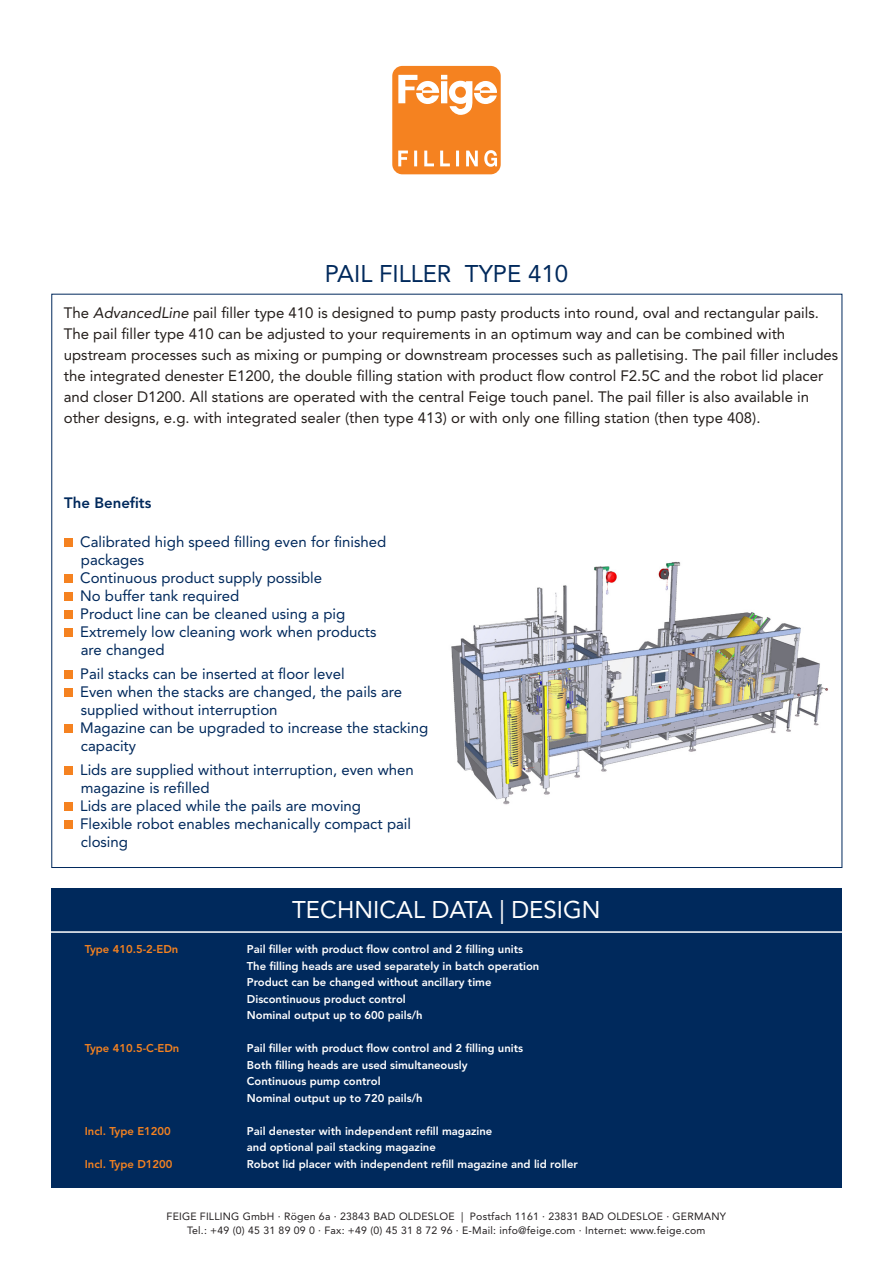
<style>
.page{position:relative;width:893px;height:1263px;background:#fff}
.page>*{position:absolute;margin:0;border:0;box-sizing:border-box;transform-origin:0 0}
.t1{font:24px "Avenir LT";color:#fff}
.t2{font:24px "Avenir LT";color:#00295c}
.t3{font:15px/21.1px "Avenir LT";color:#241e1b}
.t4{font:15px "Avenir LT";color:#00295c}
.t5{font:800 15px "Avenir LT Std";color:#00295c}
.t6{font:800 11.25px "Avenir LT Std";color:#fff}
.t7{font:800 11.25px "Avenir LT Std";color:#f58220}
.t8{font:10.5px "Avenir LT";letter-spacing:.02em;color:#231f20}
.s1{font-family:"Avenir";font-style:italic}
</style>
<div class="page">
<svg style="left:392px;top:66px;width:109px;height:108px"></svg>
<div style="left:51px;top:889px;width:791px;height:299px;background:#00295c"></div>
<img style="left:451px;top:562px;width:377px;height:243px">
<hr style="left:0;top:931px;width:893px;height:2px;background:#fff">
<div style="left:64px;top:538px;width:9px;height:9px;background:#f58220"></div>
<div style="left:64px;top:574px;width:9px;height:9px;background:#f58220"></div>
<div style="left:64px;top:592px;width:9px;height:9px;background:#f58220"></div>
<div style="left:64px;top:610px;width:9px;height:9px;background:#f58220"></div>
<div style="left:64px;top:628px;width:9px;height:9px;background:#f58220"></div>
<div style="left:64px;top:670px;width:9px;height:9px;background:#f58220"></div>
<div style="left:64px;top:688px;width:9px;height:9px;background:#f58220"></div>
<div style="left:64px;top:724px;width:9px;height:9px;background:#f58220"></div>
<div style="left:64px;top:766px;width:9px;height:9px;background:#f58220"></div>
<div style="left:64px;top:802px;width:9px;height:9px;background:#f58220"></div>
<div style="left:64px;top:820px;width:9px;height:9px;background:#f58220"></div>
<p class="t2" style="left:325px;top:259px;width:245px">PAIL FILLER TYPE 410</p>
<p class="t3" style="left:64px;top:302px;width:757px">The <span class="s1">AdvancedLine</span> pail filler type 410 is designed to pump pasty products into round, oval and rectangular pails.</p>
<p class="t3" style="left:64px;top:323px;width:776px">The pail filler type 410 can be adjusted to your requirements in an optimum way and can be combined with upstream processes such as mixing or pumping or downstream processes such as palletising. The pail filler includes the integrated denester E1200, the double filling station with product flow control F2.5C and the robot lid placer and closer D1200. All stations are operated with the central Feige touch panel. The pail filler is also available in other designs, e.g. with integrated sealer (then type 413) or with only one filling station (then type 408).</p>
<p class="t5" style="left:64px;top:494px;width:89px">The Benefits</p>
<p class="t4" style="left:80px;top:533px;width:308px">Calibrated high speed filling even for finished</p>
<p class="t4" style="left:81px;top:551px;width:65px">packages</p>
<p class="t4" style="left:80px;top:569px;width:244px">Continuous product supply possible</p>
<p class="t4" style="left:80px;top:587px;width:161px">No buffer tank required</p>
<p class="t4" style="left:80px;top:605px;width:267px">Product line can be cleaned using a pig</p>
<p class="t4" style="left:80px;top:623px;width:298px">Extremely low cleaning work when products</p>
<p class="t4" style="left:81px;top:641px;width:85px">are changed</p>
<p class="t4" style="left:80px;top:665px;width:266px">Pail stacks can be inserted at floor level</p>
<p class="t4" style="left:80px;top:683px;width:324px">Even when the stacks are changed, the pails are</p>
<p class="t4" style="left:81px;top:701px;width:198px">supplied without interruption</p>
<p class="t4" style="left:80px;top:719px;width:350px">Magazine can be upgraded to increase the stacking</p>
<p class="t4" style="left:81px;top:737px;width:57px">capacity</p>
<p class="t4" style="left:80px;top:761px;width:335px">Lids are supplied without interruption, even when</p>
<p class="t4" style="left:81px;top:779px;width:130px">magazine is refilled</p>
<p class="t4" style="left:80px;top:797px;width:282px">Lids are placed while the pails are moving</p>
<p class="t4" style="left:80px;top:815px;width:332px">Flexible robot enables mechanically compact pail</p>
<p class="t4" style="left:81px;top:833px;width:49px">closing</p>
<p class="t1" style="left:292px;top:896px;width:310px">TECHNICAL DATA | DESIGN</p>
<p class="t7" style="left:85px;top:943px;width:95px">Type 410.5-2-EDn</p>
<p class="t6" style="left:247px;top:943px;width:278px">Pail filler with product flow control and 2 filling units</p>
<p class="t6" style="left:247px;top:959px;width:294px">The filling heads are used separately in batch operation</p>
<p class="t6" style="left:247px;top:976px;width:246px">Product can be changed without ancillary time</p>
<p class="t6" style="left:247px;top:992px;width:160px">Discontinuous product control</p>
<p class="t6" style="left:247px;top:1009px;width:177px">Nominal output up to 600 pails/h</p>
<p class="t7" style="left:85px;top:1042px;width:96px">Type 410.5-C-EDn</p>
<p class="t6" style="left:247px;top:1042px;width:278px">Pail filler with product flow control and 2 filling units</p>
<p class="t6" style="left:247px;top:1058px;width:222px">Both filling heads are used simultaneously</p>
<p class="t6" style="left:247px;top:1075px;width:135px">Continuous pump control</p>
<p class="t6" style="left:247px;top:1091px;width:177px">Nominal output up to 720 pails/h</p>
<p class="t7" style="left:85px;top:1124px;width:88px">Incl. Type E1200</p>
<p class="t6" style="left:247px;top:1124px;width:247px">Pail denester with independent refill magazine</p>
<p class="t6" style="left:247px;top:1141px;width:190px">and optional pail stacking magazine</p>
<p class="t7" style="left:85px;top:1157px;width:89px">Incl. Type D1200</p>
<p class="t6" style="left:247px;top:1157px;width:333px">Robot lid placer with independent refill magazine and lid roller</p>
<p class="t8" style="left:167px;top:1210px;width:561px">FEIGE FILLING GmbH · Rögen 6a · 23843 BAD OLDESLOE | Postfach 1161 · 23831 BAD OLDESLOE · GERMANY</p>
<p class="t8" style="left:187px;top:1224px;width:520px">Tel.: +49 (0) 45 31 89 09 0 · Fax: +49 (0) 45 31 8 72 96 · E-Mail: info@feige.com · Internet: www.feige.com</p>
</div>
